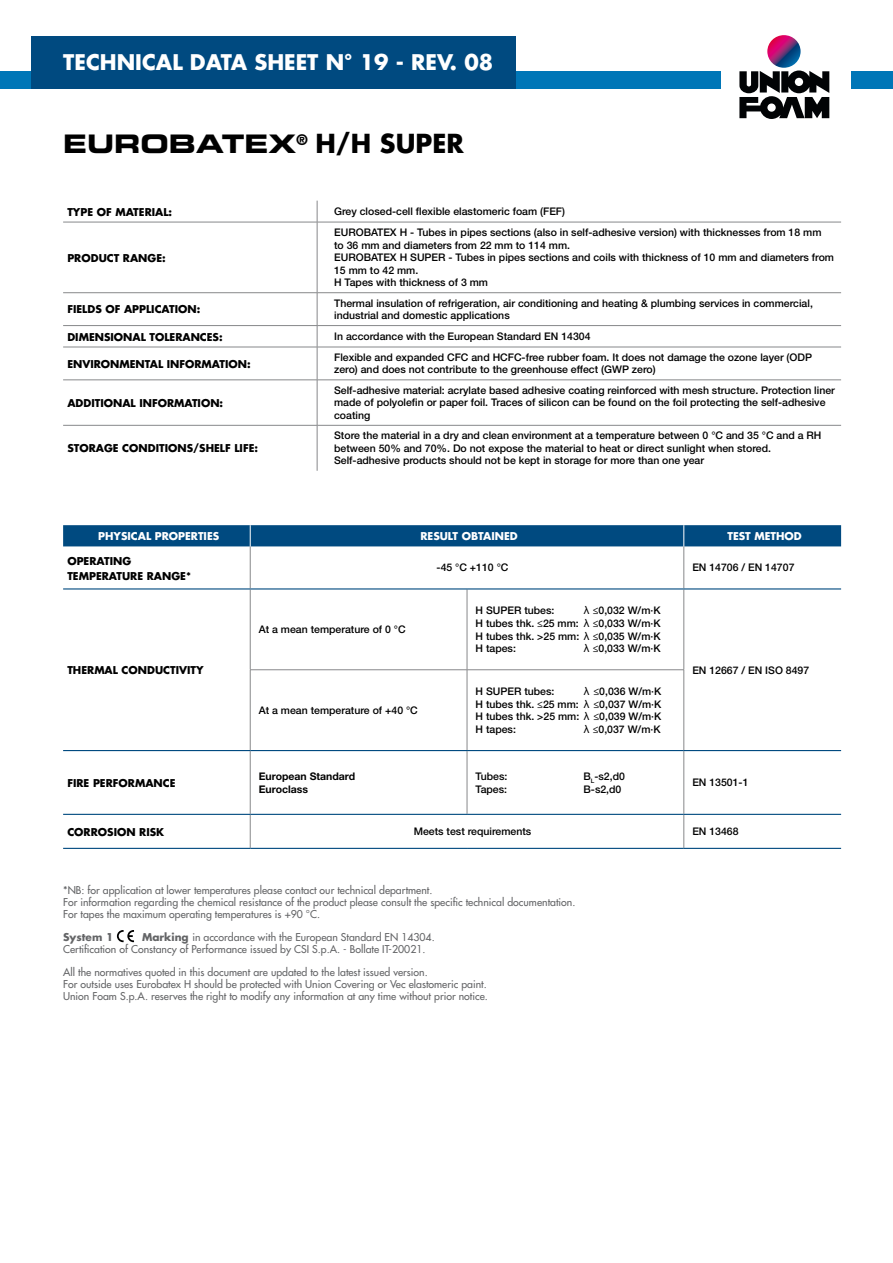
<style>
.page{position:relative;width:893px;height:1263px;background:#fff}
.page>*{position:absolute;margin:0;border:0;box-sizing:border-box;transform-origin:0 0}
.t1{font:25.5px "Eurostile LT Std Bold Ex 2";color:#000}
.t2{font:700 21px "Futura Std";color:#fff}
.t3{font:500 10.5px/12.6px "Helvetica Neue LT Std";color:#000}
.t4{font:500 10.5px/12px "Futura Std";color:#646567}
.t5{font:700 10.5px "Futura Std";color:#000}
.t6{font:700 10.5px "Futura Std";color:#fff}
.t7{font:700 10.5px/12.6px "Helvetica Neue LT Std";color:#000}
.t8{font:700 10.5px "Futura Std";color:#646567}
.s1{font-family:"Futura Std";font-weight:700}
.s2{font-family:"Verdana";font-weight:400}
.s3{font-weight:700}
</style>
<div class="page">
<div style="left:0;top:71px;width:893px;height:17px;background:#0076b7"></div>
<div style="left:32px;top:36px;width:484px;height:52px;background:#004a80"></div>
<div style="left:721px;top:21px;width:129px;height:119px;background:#fff"></div>
<svg style="left:767px;top:35px;width:34px;height:33px"></svg>
<svg style="left:739px;top:71px;width:90px;height:48px"></svg>
<hr style="left:63px;top:222px;width:254px;height:1px;background:#87888a">
<hr style="left:317px;top:222px;width:524px;height:1px;background:#87888a">
<hr style="left:63px;top:292px;width:254px;height:1px;background:#87888a">
<hr style="left:317px;top:292px;width:524px;height:1px;background:#87888a">
<hr style="left:63px;top:325px;width:254px;height:1px;background:#87888a">
<hr style="left:317px;top:325px;width:524px;height:1px;background:#87888a">
<hr style="left:63px;top:347px;width:254px;height:1px;background:#87888a">
<hr style="left:317px;top:347px;width:524px;height:1px;background:#87888a">
<hr style="left:63px;top:380px;width:254px;height:1px;background:#87888a">
<hr style="left:317px;top:380px;width:524px;height:1px;background:#87888a">
<hr style="left:63px;top:425px;width:254px;height:1px;background:#87888a">
<hr style="left:317px;top:425px;width:524px;height:1px;background:#87888a">
<svg style="left:317px;top:201px;width:1px;height:21px"></svg>
<hr style="left:317px;top:222px;width:1px;height:70px;background:#87888a">
<hr style="left:317px;top:293px;width:1px;height:32px;background:#87888a">
<svg style="left:317px;top:326px;width:1px;height:21px"></svg>
<hr style="left:317px;top:347px;width:1px;height:33px;background:#87888a">
<hr style="left:317px;top:380px;width:1px;height:45px;background:#87888a">
<hr style="left:317px;top:425px;width:1px;height:46px;background:#87888a">
<hr style="left:250px;top:546px;width:1px;height:42px;background:#87888a">
<hr style="left:684px;top:546px;width:1px;height:42px;background:#87888a">
<hr style="left:250px;top:589px;width:1px;height:80px;background:#87888a">
<hr style="left:467px;top:589px;width:1px;height:80px;background:#87888a">
<hr style="left:684px;top:589px;width:1px;height:80px;background:#87888a">
<hr style="left:250px;top:670px;width:1px;height:80px;background:#87888a">
<hr style="left:467px;top:670px;width:1px;height:80px;background:#87888a">
<hr style="left:684px;top:670px;width:1px;height:80px;background:#87888a">
<hr style="left:250px;top:751px;width:1px;height:63px;background:#87888a">
<hr style="left:467px;top:751px;width:1px;height:63px;background:#87888a">
<hr style="left:684px;top:751px;width:1px;height:63px;background:#87888a">
<hr style="left:250px;top:815px;width:1px;height:33px;background:#87888a">
<hr style="left:684px;top:815px;width:1px;height:33px;background:#87888a">
<div style="left:63px;top:525px;width:778px;height:21px;background:#004a80"></div>
<hr style="left:63px;top:588px;width:187px;height:1px;background:#004a80">
<hr style="left:250px;top:588px;width:217px;height:1px;background:#004a80">
<hr style="left:467px;top:588px;width:217px;height:1px;background:#004a80">
<hr style="left:684px;top:588px;width:157px;height:1px;background:#004a80">
<hr style="left:63px;top:750px;width:187px;height:1px;background:#004a80">
<hr style="left:250px;top:750px;width:217px;height:1px;background:#004a80">
<hr style="left:467px;top:750px;width:217px;height:1px;background:#004a80">
<hr style="left:684px;top:750px;width:157px;height:1px;background:#004a80">
<hr style="left:63px;top:814px;width:187px;height:1px;background:#004a80">
<hr style="left:250px;top:814px;width:217px;height:1px;background:#004a80">
<hr style="left:467px;top:814px;width:217px;height:1px;background:#004a80">
<hr style="left:684px;top:814px;width:157px;height:1px;background:#004a80">
<hr style="left:250px;top:669px;width:217px;height:1px;background:#87888a">
<hr style="left:467px;top:669px;width:217px;height:1px;background:#87888a">
<hr style="left:63px;top:848px;width:187px;height:1px;background:#004a80">
<hr style="left:250px;top:848px;width:217px;height:1px;background:#004a80">
<hr style="left:467px;top:848px;width:217px;height:1px;background:#004a80">
<hr style="left:684px;top:848px;width:157px;height:1px;background:#004a80">
<svg style="left:117px;top:930px;width:17px;height:12px"></svg>
<h2 class="t2" style="left:63px;top:49px;width:431px">TECHNICAL DATA SHEET N° 19 - REV. 08</h2>
<h1 class="t1" style="left:63px;top:126px;width:386px">EUROBATEX<sup>®</sup> <span class="s1">H/H SUPER</span></h1>
<p class="t5" style="left:67px;top:205px;width:66px">TYPE OF MATERIAL</p>
<p class="t5" style="left:169px;top:205px;width:5px">:</p>
<p class="t3" style="left:334px;top:205px;width:232px">Grey closed-cell flexible elastomeric foam (FEF)</p>
<p class="t5" style="left:67px;top:251px;width:65px">PRODUCT RAN</p>
<p class="t5" style="left:148px;top:251px;width:20px">GE:</p>
<p class="t3" style="left:334px;top:226px;width:501px">EUROBATEX H - Tubes in pipes sections (also in self-adhesive version) with thicknesses from 18 mm<br>to 36 mm and diameters from 22 mm to 114 mm.<br>EUROBATEX H SUPER - Tubes in pipes sections and coils with thickness of 10 mm and diameters from 15 mm to 42 mm.<br>H Tapes with thickness of 3 mm</p>
<p class="t5" style="left:67px;top:303px;width:7px">FIELDS</p>
<p class="t5" style="left:105px;top:303px;width:47px">OF APPLICATI</p>
<p class="t5" style="left:178px;top:303px;width:24px">ON:</p>
<p class="t3" style="left:334px;top:296px;width:480px">Thermal insulation of refrigeration, air conditioning and heating &amp; plumbing services in commercial, industrial and domestic applications</p>
<p class="t5" style="left:67px;top:330px;width:29px">DIMENSI</p>
<p class="t5" style="left:114px;top:330px;width:18px">ONAL</p>
<p class="t5" style="left:149px;top:330px;width:23px">TOLERANCES</p>
<p class="t5" style="left:219px;top:330px;width:5px">:</p>
<p class="t3" style="left:334px;top:330px;width:258px">In accordance with the European Standard EN 14304</p>
<p class="t5" style="left:67px;top:357px;width:14px">ENVIR</p>
<p class="t5" style="left:101px;top:357px;width:37px">ONMENTAL</p>
<p class="t5" style="left:167px;top:357px;width:85px">IN FORMATION:</p>
<p class="t3" style="left:334px;top:351px;width:479px">Flexible and expanded CFC and HCFC-free rubber foam. It does not damage the ozone layer (ODP zero) and does not contribute to the greenhouse effect (GWP zero)</p>
<p class="t5" style="left:67px;top:396px;width:15px">ADDITI</p>
<p class="t5" style="left:104px;top:396px;width:18px">ONAL</p>
<p class="t5" style="left:139px;top:396px;width:85px">IN FORMATION:</p>
<p class="t3" style="left:334px;top:384px;width:502px">Self-adhesive material: acrylate based adhesive coating reinforced with mesh structure. Protection liner made of polyolefin or paper foil. Traces of silicon can be found on the foil protecting the self-adhesive coating</p>
<p class="t5" style="left:67px;top:441px;width:78px">STORAGE CONDITI</p>
<p class="t5" style="left:168px;top:441px;width:39px">ONS/SHEL</p>
<p class="t5" style="left:225px;top:441px;width:34px">F LIFE:</p>
<p class="t3" style="left:334px;top:429px;width:489px">Store the material in a dry and clean environment at a temperature between 0 °C and 35 °C and a RH between 50% and 70%. Do not expose the material to heat or direct sunlight when stored.<br>Self-adhesive products should not be kept in storage for more than one year</p>
<p class="t6" style="left:98px;top:529px;width:122px">PHYSICAL PROPERTIES</p>
<p class="t6" style="left:420px;top:529px;width:99px">RESULT OBTAINED</p>
<p class="t6" style="left:727px;top:529px;width:76px">TEST METHOD</p>
<p class="t5" style="left:67px;top:554px;width:24px">OPERATIN</p>
<p class="t5" style="left:122px;top:554px;width:10px">G</p>
<p class="t5" style="left:67px;top:569px;width:36px">TEMPERAT</p>
<p class="t5" style="left:122px;top:569px;width:34px">URE RAN</p>
<p class="t5" style="left:171px;top:569px;width:21px">GE*</p>
<p class="t3" style="left:437px;top:561px;width:73px">-45 °C +110 °C</p>
<p class="t3" style="left:692px;top:561px;width:104px">EN 14706 / EN 14707</p>
<p class="t5" style="left:67px;top:663px;width:14px">THER</p>
<p class="t5" style="left:94px;top:663px;width:76px">MAL CONDUCTIVIT</p>
<p class="t5" style="left:196px;top:663px;width:9px">Y</p>
<p class="t3" style="left:259px;top:623px;width:148px">At a mean temperature of 0 °C</p>
<p class="t3" style="left:259px;top:704px;width:161px">At a mean temperature of +40 °C</p>
<p class="t3" style="left:476px;top:604px;width:187px;text-align:justify;text-indent:108px"><span class="s2">λ</span> ≤0,032 W/m∙K H tubes thk. ≤25 mm: <span class="s2">λ</span> ≤0,033 W/m∙K H tubes thk. &gt;25 mm: <span class="s2">λ</span> ≤0,035 W/m∙K H tapes:</p>
<p class="t3" style="left:476px;top:604px;width:80px">H SUPER tubes:</p>
<p class="t3" style="left:584px;top:642px;width:79px"><span class="s2">λ</span> ≤0,033 W/m∙K</p>
<p class="t3" style="left:476px;top:685px;width:187px;text-align:justify;text-indent:108px"><span class="s2">λ</span> ≤0,036 W/m∙K H tubes thk. ≤25 mm: <span class="s2">λ</span> ≤0,037 W/m∙K H tubes thk. &gt;25 mm: <span class="s2">λ</span> ≤0,039 W/m∙K H tapes:</p>
<p class="t3" style="left:476px;top:685px;width:80px">H SUPER tubes:</p>
<p class="t3" style="left:584px;top:723px;width:79px"><span class="s2">λ</span> ≤0,037 W/m∙K</p>
<p class="t5" style="left:67px;top:776px;width:7px">FIRE</p>
<p class="t5" style="left:93px;top:776px;width:61px">PERFORMANCE</p>
<p class="t7" style="left:259px;top:770px;width:98px">European Standard<br>Euroclass</p>
<p class="t3" style="left:476px;top:770px;width:33px">Tubes:</p>
<p class="t3" style="left:584px;top:770px;width:43px">B<sub>L</sub>-s2,d0</p>
<p class="t3" style="left:476px;top:782px;width:33px">Tapes:</p>
<p class="t3" style="left:584px;top:782px;width:39px">B-s2,d0</p>
<p class="t3" style="left:692px;top:663px;width:118px">EN 12667 / EN ISO 8497</p>
<p class="t3" style="left:692px;top:776px;width:58px">EN 13501-1</p>
<p class="t5" style="left:67px;top:825px;width:98px">CORROSION RISK</p>
<p class="t3" style="left:414px;top:825px;width:119px">Meets test requirements</p>
<p class="t3" style="left:692px;top:825px;width:48px">EN 13468</p>
<p class="t4" style="left:63px;top:884px;width:514px">*NB: for application at lower temperatures please contact our technical department.<br>For information regarding the chemical resistance of the product please consult the specific technical documentation.<br>For tapes the maximum operating temperatures is +90 °C.</p>
<p class="t4" style="left:63px;top:931px;width:373px;text-indent:79px"><span class="s3">MARKING</span> in accordance with the European Standard EN 14304.<br>Certification of Constancy of Performance issued by CSI S.p.A. - Bollate IT-20021.</p>
<p class="t8" style="left:63px;top:930px;width:52px">SYSTEM 1</p>
<p class="t4" style="left:63px;top:966px;width:426px">All the normatives quoted in this document are updated to the latest issued version.<br>For outside uses Eurobatex H should be protected with Union Covering or Vec elastomeric paint.<br>Union Foam S.p.A. reserves the right to modify any information at any time without prior notice.</p>
</div>
